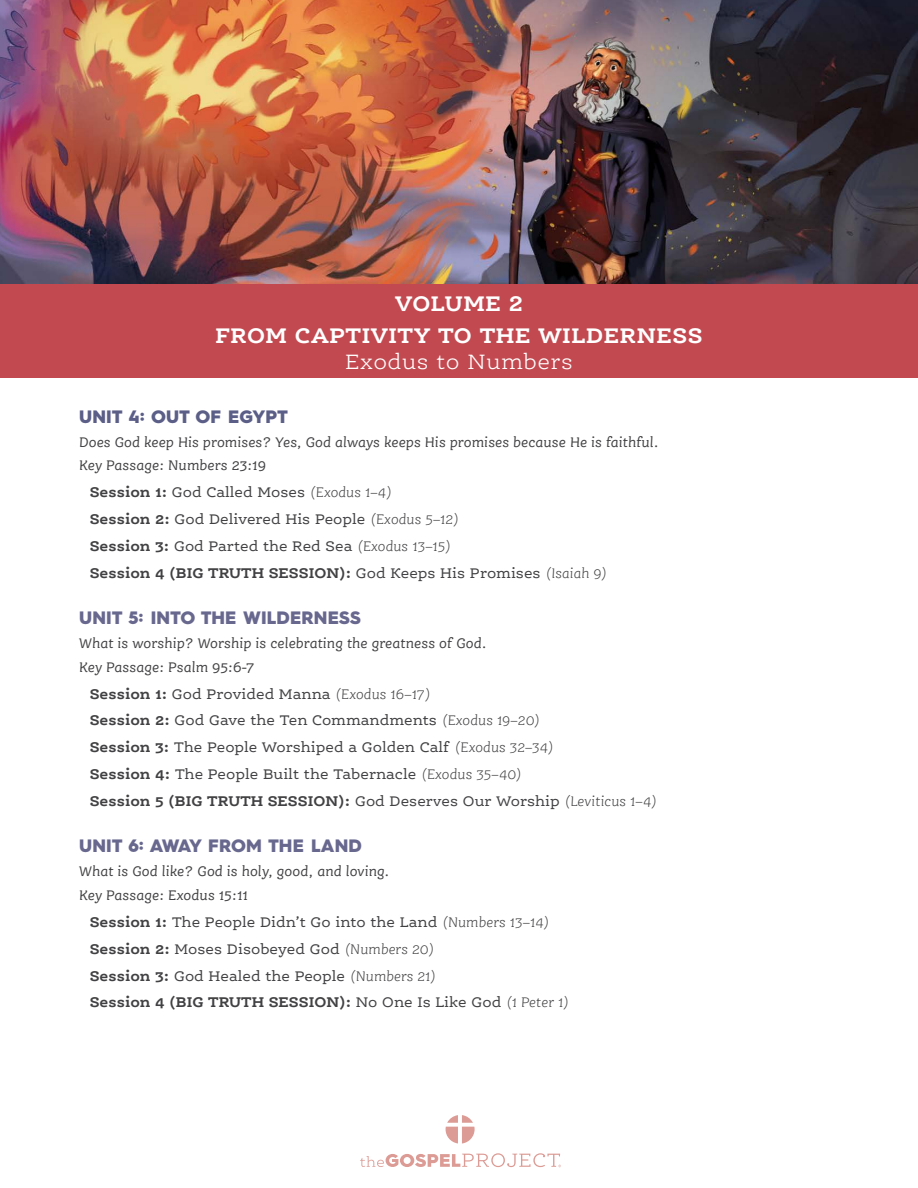
<style>
.page{position:relative;width:918px;height:1188px;background:#fff}
.page>*{position:absolute;margin:0;border:0;box-sizing:border-box;transform-origin:0 0}
.Volume_title{font:700 22.5px/26.1px "Ernestine Pro";letter-spacing:.025em;color:#fff;text-align:center}
.unit_title{font:900 18px "Hurme Geometric Sans 4";letter-spacing:.01em;color:#68688f}
.unit_title-2{font:900 18px "Hurme Geometric Sans 4";letter-spacing:.01em;color:#5b5e87}
.session{font:15px "Ernestine Pro";color:#414042}
.bpq_key_passage{font:italic 15px "Ernestine Pro";color:#414042}
.session-2{font:700 15px "Ernestine Pro";color:#414042}
.s1{font-weight:300}
.s2{font-weight:700}
.s3{font-weight:300;font-style:italic}
.s4{font-weight:400}
</style>
<div class="page">
<svg style="left:446px;top:1115px;width:29px;height:29px"></svg>
<svg style="left:360px;top:1153px;width:201px;height:14px"></svg>
<img style="left:0;top:0;width:918px;height:284px">
<div style="left:0;top:284px;width:918px;height:94px;background:#c34950"></div>
<p class="Volume_title" style="left:395px;top:290px;width:129px">VOLUME 2</p>
<p class="Volume_title" style="left:215px;top:322px;width:489px">FROM CAPTIVITY TO THE WILDERNESS<br><span class="s1">Exodus to Numbers</span></p>
<p class="unit_title-2" style="left:79px;top:404px;width:210px">UNIT 4: OUT OF EGYPT</p>
<p class="bpq_key_passage" style="left:79px;top:433px;width:581px">Does God keep His promises? Yes, God always keeps His promises because He is faithful.</p>
<p class="bpq_key_passage" style="left:79px;top:457px;width:188px">Key Passage: Numbers 23:19</p>
<p class="session" style="left:90px;top:483px;width:304px"><span class="s2">Session 1:</span> God Called Moses <span class="s3">(Exodus 1–4)</span></p>
<p class="session" style="left:90px;top:510px;width:371px"><span class="s2">Session 2:</span> God Delivered His People <span class="s3">(Exodus 5–12)</span></p>
<p class="session" style="left:90px;top:537px;width:363px"><span class="s2">Session 3:</span> God Parted the Red Sea <span class="s3">(Exodus 13–15)</span></p>
<p class="session-2" style="left:90px;top:563px;width:519px">Session 4 (BIG TRUTH SESSION): <span class="s4">God Keeps His Promises</span> <span class="s3">(Isaiah 9)</span></p>
<p class="unit_title" style="left:79px;top:605px;width:283px">UNIT 5: INTO THE WILDERNESS</p>
<p class="bpq_key_passage" style="left:79px;top:634px;width:409px">What is worship? Worship is celebrating the greatness of God.</p>
<p class="bpq_key_passage" style="left:79px;top:658px;width:176px">Key Passage: Psalm 95:6-7</p>
<p class="session" style="left:90px;top:685px;width:343px"><span class="s2">Session 1:</span> God Provided Manna <span class="s3">(Exodus 16–17)</span></p>
<p class="session" style="left:90px;top:711px;width:452px"><span class="s2">Session 2:</span> God Gave the Ten Commandments <span class="s3">(Exodus 19–20)</span></p>
<p class="session" style="left:90px;top:738px;width:466px"><span class="s2">Session 3:</span> The People Worshiped a Golden Calf <span class="s3">(Exodus 32–34)</span></p>
<p class="session" style="left:90px;top:765px;width:434px"><span class="s2">Session 4:</span> The People Built the Tabernacle <span class="s3">(Exodus 35–40)</span></p>
<p class="session-2" style="left:90px;top:791px;width:569px">Session 5 (BIG TRUTH SESSION): <span class="s4">God Deserves Our Worship</span> <span class="s3">(Leviticus 1–4)</span></p>
<p class="unit_title" style="left:79px;top:833px;width:284px">UNIT 6: AWAY FROM THE LAND</p>
<p class="bpq_key_passage" style="left:79px;top:863px;width:312px">What is God like? God is holy, good, and loving.</p>
<p class="bpq_key_passage" style="left:79px;top:886px;width:170px">Key Passage: Exodus 15:11</p>
<p class="session" style="left:90px;top:913px;width:462px"><span class="s2">Session 1:</span> The People Didn’t Go into the Land <span class="s3">(Numbers 13–14)</span></p>
<p class="session" style="left:90px;top:940px;width:347px"><span class="s2">Session 2:</span> Moses Disobeyed God <span class="s3">(Numbers 20)</span></p>
<p class="session" style="left:90px;top:966px;width:348px"><span class="s2">Session 3:</span> God Healed the People <span class="s3">(Numbers 21)</span></p>
<p class="session-2" style="left:90px;top:993px;width:481px">Session 4 (BIG TRUTH SESSION): <span class="s4">No One Is Like God</span> <span class="s3">(1 Peter 1)</span></p>
</div>
